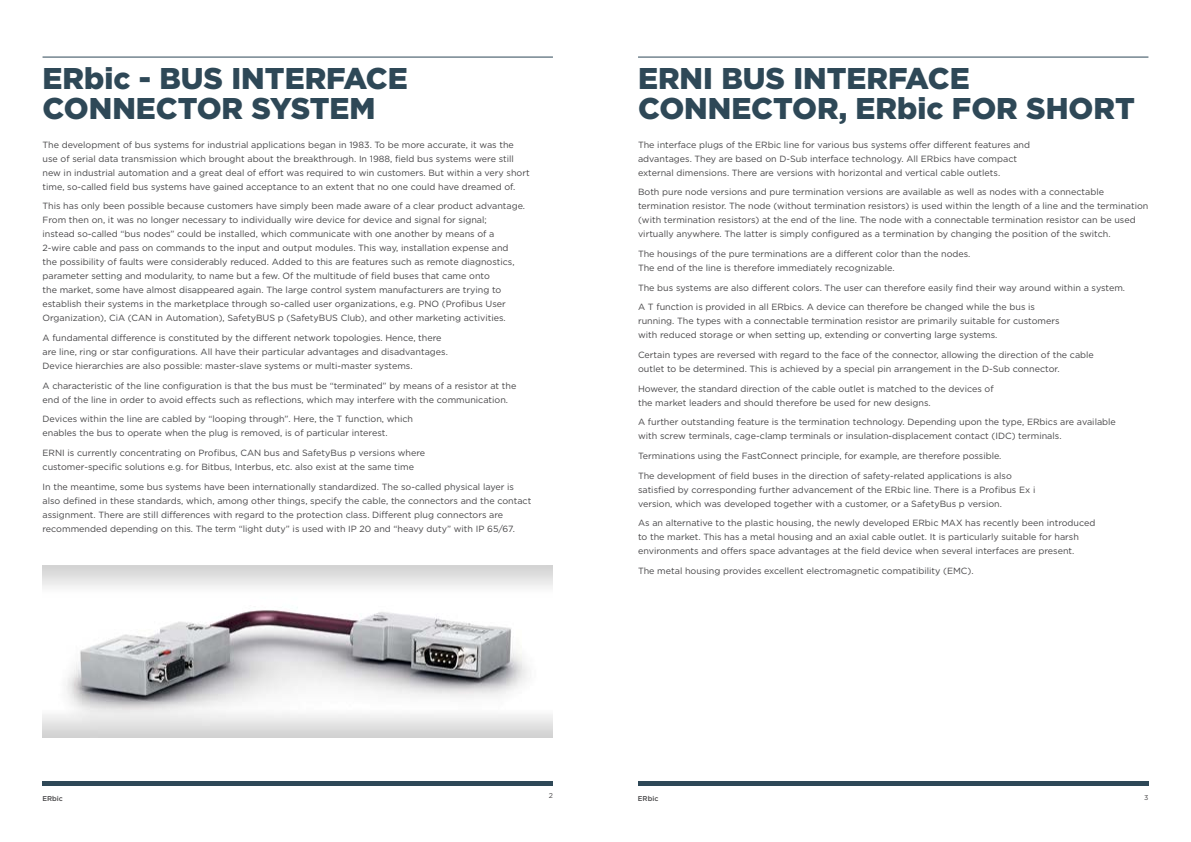
<style>
.page{position:relative;width:1191px;height:842px;background:#fff}
.page>*{position:absolute;margin:0;border:0;box-sizing:border-box;transform-origin:0 0}
.t1{font:900 30px/30px "Gotham";color:#2e4857}
.t2{font:9px/14px "Gotham";color:#464547}
.t3{font:500 7px "Gotham";color:#464547}
.t4{font:7px "Gotham";color:#464547}
</style>
<div class="page">
<img style="left:43px;top:566px;width:510px;height:172px">
<hr style="left:638px;top:781px;width:510px;height:4px;background:#2e4857">
<hr style="left:43px;top:781px;width:510px;height:4px;background:#2e4857">
<hr style="left:638px;top:57px;width:510px;height:1px;background:#2e4857">
<hr style="left:43px;top:57px;width:510px;height:1px;background:#2e4857">
<h1 class="t1" style="left:43px;top:63px;width:367px">ERbic - BUS INTERFACE<br>CONNECTOR SYSTEM</h1>
<p class="t2" style="left:43px;top:137px;width:489px">The development of bus systems for industrial applications began in 1983. To be more accurate, it was the use of serial data transmission which brought about the breakthrough. In 1988, field bus systems were still new in industrial automation and a great deal of effort was required to win customers. But within a very short time, so-called field bus systems have gained acceptance to an extent that no one could have dreamed of.</p>
<p class="t2" style="left:43px;top:199px;width:484px">This has only been possible because customers have simply been made aware of a clear product advantage.<br>From then on, it was no longer necessary to individually wire device for device and signal for signal;<br>instead so-called “bus nodes” could be installed, which communicate with one another by means of a<br>2-wire cable and pass on commands to the input and output modules. This way, installation expense and the possibility of faults were considerably reduced. Added to this are features such as remote diagnostics, parameter setting and modularity, to name but a few. Of the multitude of field buses that came onto<br>the market, some have almost disappeared again. The large control system manufacturers are trying to establish their systems in the marketplace through so-called user organizations, e.g. PNO (Profibus User Organization), CiA (CAN in Automation), SafetyBUS p (SafetyBUS Club), and other marketing activities.</p>
<p class="t2" style="left:43px;top:330px;width:407px">A fundamental difference is constituted by the different network topologies. Hence, there are line, ring or star configurations. All have their particular advantages and disadvantages.<br>Device hierarchies are also possible: master-slave systems or multi-master systems.</p>
<p class="t2" style="left:43px;top:378px;width:475px">A characteristic of the line configuration is that the bus must be “terminated” by means of a resistor at the end of the line in order to avoid effects such as reflections, which may interfere with the communication.</p>
<p class="t2" style="left:43px;top:412px;width:372px">Devices within the line are cabled by “looping through”. Here, the T function, which enables the bus to operate when the plug is removed, is of particular interest.</p>
<p class="t2" style="left:43px;top:446px;width:384px">ERNI is currently concentrating on Profibus, CAN bus and SafetyBus p versions where customer-specific solutions e.g. for Bitbus, Interbus, etc. also exist at the same time</p>
<p class="t2" style="left:43px;top:479px;width:490px">In the meantime, some bus systems have been internationally standardized. The so-called physical layer is also defined in these standards, which, among other things, specify the cable, the connectors and the contact assignment. There are still differences with regard to the protection class. Different plug connectors are recommended depending on this. The term “light duty” is used with IP 20 and “heavy duty” with IP 65/67.</p>
<h1 class="t1" style="left:638px;top:63px;width:498px">ERNI BUS INTERFACE<br>CONNECTOR, ERbic FOR SHORT</h1>
<p class="t2" style="left:638px;top:137px;width:393px">The interface plugs of the ERbic line for various bus systems offer different features and advantages. They are based on D-Sub interface technology. All ERbics have compact external dimensions. There are versions with horizontal and vertical cable outlets.</p>
<p class="t2" style="left:638px;top:185px;width:512px">Both pure node versions and pure termination versions are available as well as nodes with a connectable termination resistor. The node (without termination resistors) is used within the length of a line and the termination (with termination resistors) at the end of the line. The node with a connectable termination resistor can be used virtually anywhere. The latter is simply configured as a termination by changing the position of the switch.</p>
<p class="t2" style="left:638px;top:246px;width:334px">The housings of the pure terminations are a different color than the nodes.<br>The end of the line is therefore immediately recognizable.</p>
<p class="t2" style="left:638px;top:277px;width:488px;line-height:19.7px">The bus systems are also different colors. The user can therefore easily find their way around within a system.<br>A T function is provided in all ERbics. A device can therefore be changed while the bus is</p>
<p class="t2" style="left:638px;top:314px;width:423px">running. The types with a connectable termination resistor are primarily suitable for customers with reduced storage or when setting up, extending or converting large systems.</p>
<p class="t2" style="left:638px;top:347px;width:457px">Certain types are reversed with regard to the face of the connector, allowing the direction of the cable outlet to be determined. This is achieved by a special pin arrangement in the D-Sub connector.</p>
<p class="t2" style="left:638px;top:381px;width:357px">However, the standard direction of the cable outlet is matched to the devices of the market leaders and should therefore be used for new designs.</p>
<p class="t2" style="left:638px;top:415px;width:479px">A further outstanding feature is the termination technology. Depending upon the type, ERbics are available with screw terminals, cage-clamp terminals or insulation-displacement contact (IDC) terminals.</p>
<p class="t2" style="left:638px;top:446px;width:375px;line-height:19.7px">Terminations using the FastConnect principle, for example, are therefore possible.<br>The development of field buses in the direction of safety-related applications is also</p>
<p class="t2" style="left:638px;top:482px;width:399px">satisfied by corresponding further advancement of the ERbic line. There is a Profibus Ex i version, which was developed together with a customer, or a SafetyBus p version.</p>
<p class="t2" style="left:638px;top:516px;width:459px">As an alternative to the plastic housing, the newly developed ERbic MAX has recently been introduced to the market. This has a metal housing and an axial cable outlet. It is particularly suitable for harsh environments and offers space advantages at the field device when several interfaces are present.</p>
<p class="t2" style="left:638px;top:564px;width:337px">The metal housing provides excellent electromagnetic compatibility (EMC).</p>
<p class="t3" style="left:43px;top:794px;width:22px">ERbic</p>
<p class="t4" style="left:549px;top:791px;width:6px">2</p>
<p class="t3" style="left:638px;top:794px;width:22px">ERbic</p>
<p class="t4" style="left:1144px;top:793px;width:6px">3</p>
</div>
